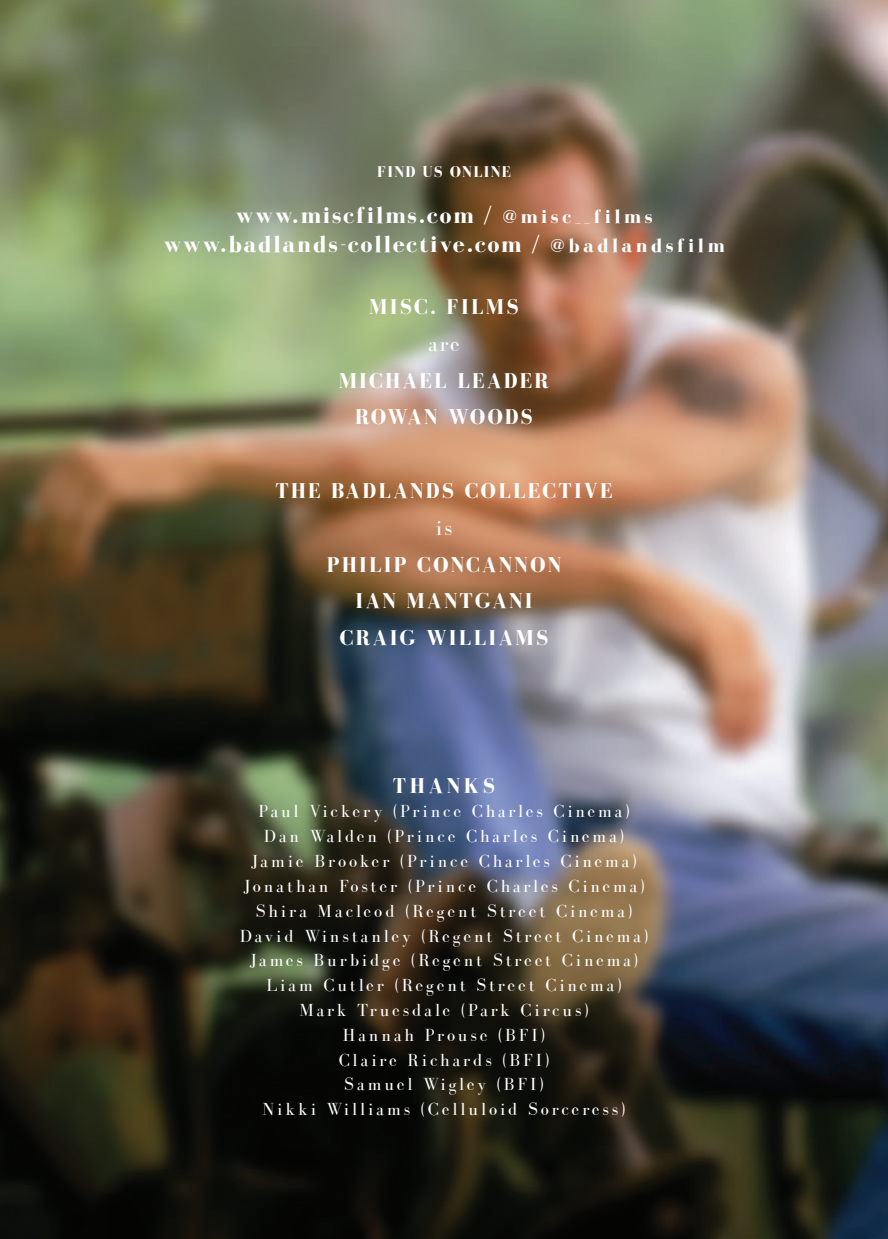
<style>
.page{position:relative;width:888px;height:1239px;background:#fff}
.page>*{position:absolute;margin:0;border:0;box-sizing:border-box;transform-origin:0 0}
.t1{font:700 24px/28.8px "Bodoni FLF";letter-spacing:.08em;color:#fff;text-align:center}
.t2{font:700 22px/36.8px "Bodoni FLF";letter-spacing:.1em;color:#fff;text-align:center}
.t3{font:22px "Bodoni FLF";color:#fff}
.t4{font:18px/24.8px "Bodoni FLF";letter-spacing:.16em;color:#fff;text-align:center}
.t5{font:700 16px "Bodoni FLF";letter-spacing:.08em;color:#fff}
.s1{font-size:20px}
</style>
<div class="page">
<img style="left:0;top:0;width:887px;height:1239px">
<p class="t5" style="left:377px;top:163px;width:135px">FIND US ONLINE</p>
<h1 class="t1" style="left:163px;top:201px;width:562px">www.miscfilms.com / <span class="s1">@misc__films </span>www.badlands-collective.com / <span class="s1">@badlandsfilm</span></h1>
<p class="t2" style="left:369px;top:289px;width:151px">MISC. FILMS</p>
<p class="t3" style="left:428px;top:331px;width:33px">are</p>
<p class="t2" style="left:338px;top:362px;width:212px">MICHAEL LEADER<br>ROWAN WOODS</p>
<p class="t2" style="left:275px;top:473px;width:338px">THE BADLANDS COLLECTIVE</p>
<p class="t3" style="left:435px;top:515px;width:18px">is</p>
<p class="t2" style="left:326px;top:546px;width:236px">PHILIP CONCANNON<br>IAN MANTGANI<br>CRAIG WILLIAMS</p>
<p class="t2" style="left:393px;top:767px;width:103px">THANKS</p>
<p class="t4" style="left:239px;top:799px;width:410px">Paul Vickery (Prince Charles Cinema)<br>Dan Walden (Prince Charles Cinema)<br>Jamie Brooker (Prince Charles Cinema)<br>Jonathan Foster (Prince Charles Cinema)<br>Shira Macleod (Regent Street Cinema)<br>David Winstanley (Regent Street Cinema)<br>James Burbidge (Regent Street Cinema)<br>Liam Cutler (Regent Street Cinema)<br>Mark Truesdale (Park Circus)<br>Hannah Prouse (BFI)<br>Claire Richards (BFI)<br>Samuel Wigley (BFI)<br>Nikki Williams (Celluloid Sorceress)</p>
</div>
